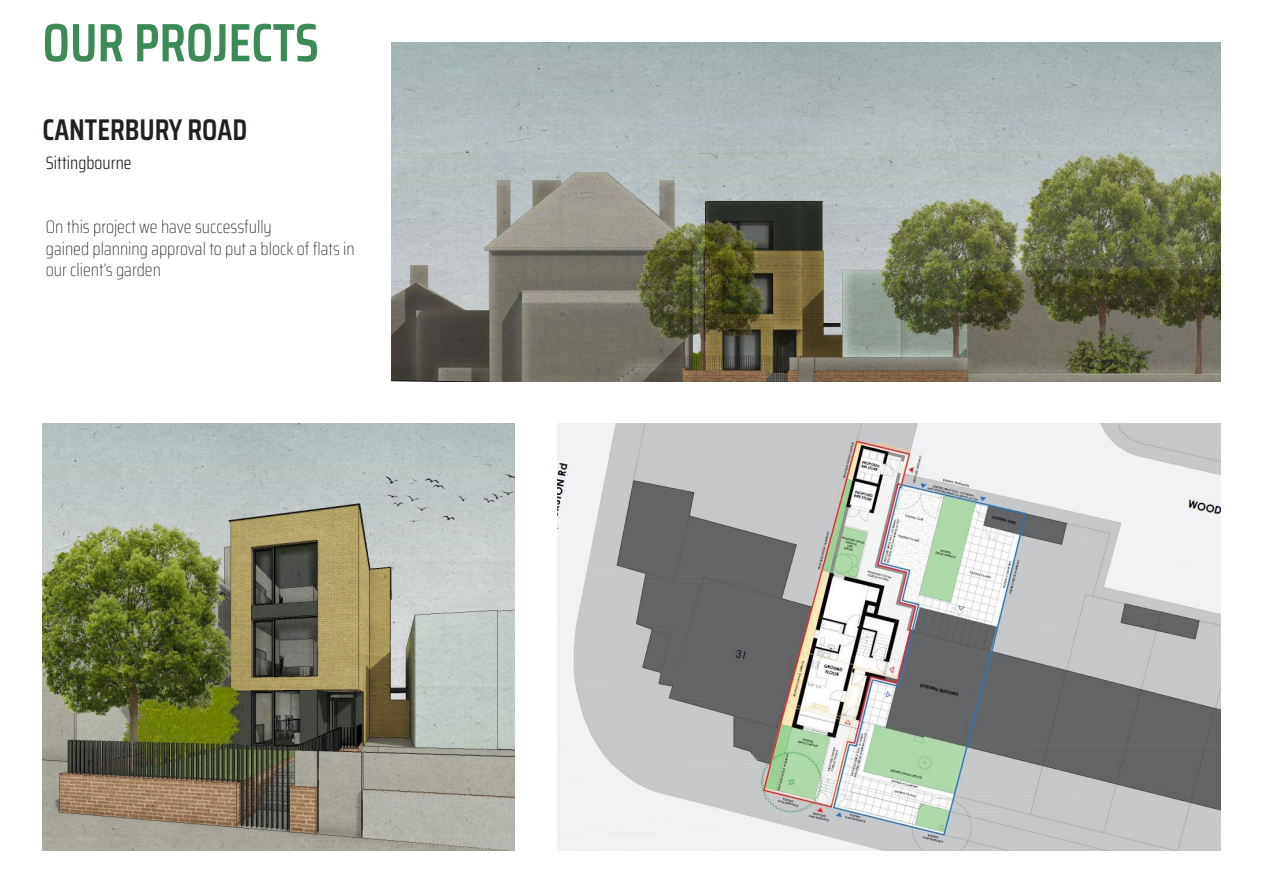
<style>
.page{position:relative;width:1263px;height:893px;background:#fff}
.page>*{position:absolute;margin:0;border:0;box-sizing:border-box;transform-origin:0 0}
.t1{font:600 54px "Saira Condensed";color:#3b8a57}
.t2{font:600 30px "Saira Condensed";color:#231f20}
.t3{font:100 18px/21.6px "Saira Condensed";color:#231f20}
.t4{font:300 18px "Saira Condensed";color:#231f20}
</style>
<div class="page">
<img style="left:391px;top:43px;width:829px;height:338px">
<img style="left:557px;top:424px;width:663px;height:426px">
<img style="left:43px;top:424px;width:471px;height:426px">
<p class="t1" style="left:43px;top:2px;width:278px">OUR PROJECTS</p>
<p class="t2" style="left:43px;top:107px;width:206px">CANTERBURY ROAD</p>
<p class="t4" style="left:46px;top:150px;width:87px">Sittingbourne</p>
<p class="t3" style="left:46px;top:215px;width:228px">On this project we have successfully</p>
<p class="t3" style="left:46px;top:237px;width:310px">gained planning approval to put a block of flats in our client’s garden</p>
</div>
